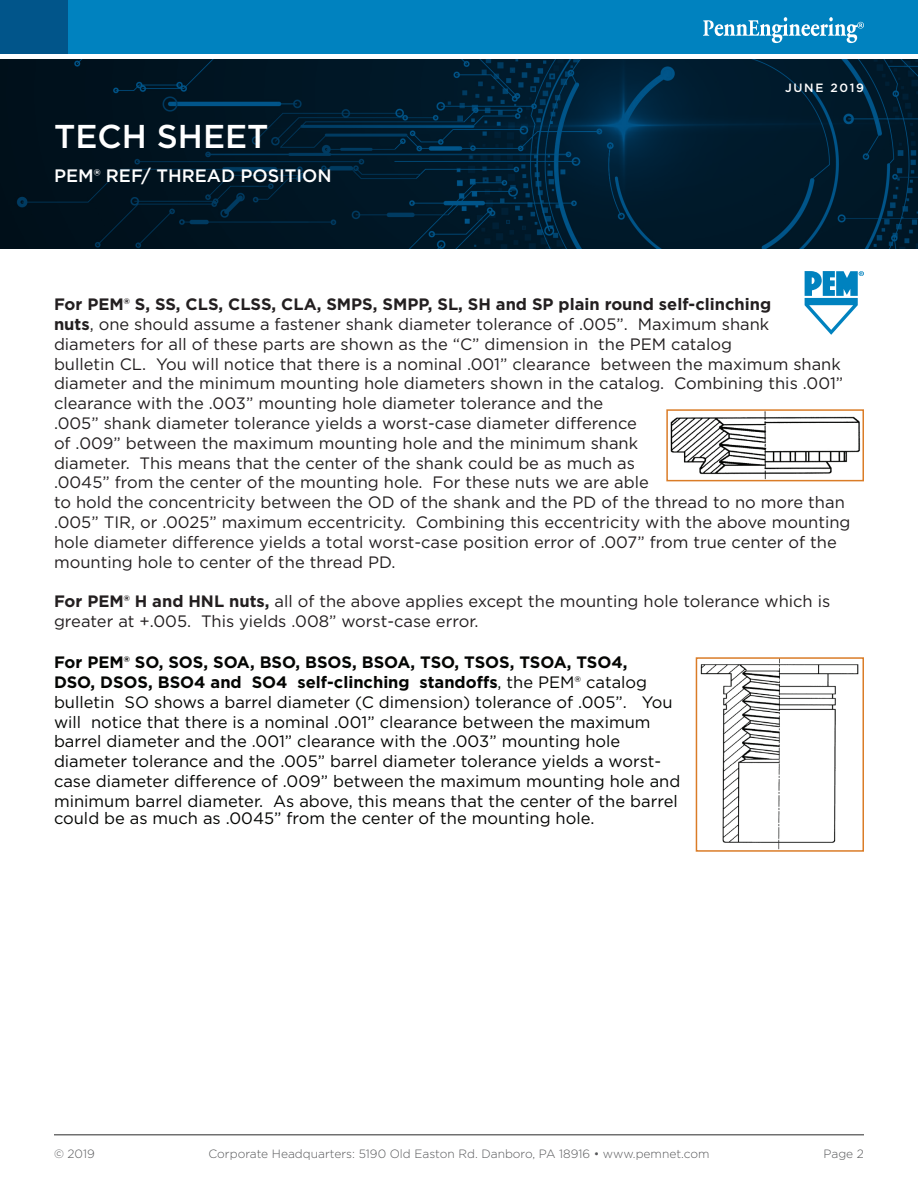
<style>
.page{position:relative;width:918px;height:1188px;background:#fff}
.page>*{position:absolute;margin:0;border:0;box-sizing:border-box;transform-origin:0 0}
.t1{font:500 33px "Gotham";color:#fff}
.t2{font:500 18px "Gotham";color:#fff}
.t3{font:16.5px/19.8px "Gotham";color:#231f20}
.t4{font:16.5px/19.8px "Gotham";color:#040503}
.t5{font:300 12px "Gotham";color:#57585a}
.t6{font:500 12px "Gotham";letter-spacing:.14em;color:#fff}
.s1{font-weight:700}
</style>
<div class="page">
<svg style="left:0;top:59px;width:918px;height:189px;background:#001b2d"></svg>
<div style="left:68px;top:0;width:850px;height:54px;background:#0082bf"></div>
<div style="left:0;top:0;width:68px;height:54px;background:#01558a"></div>
<svg style="left:703px;top:17px;width:161px;height:26px"></svg>
<svg style="left:805px;top:271px;width:59px;height:64px"></svg>
<hr style="left:54px;top:1134px;width:810px;height:2px;background:#707070">
<img style="left:700px;top:660px;width:159px;height:189px">
<div style="left:696px;top:657px;width:168px;height:195px;border:2px solid #da7c27"></div>
<img style="left:670px;top:412px;width:190px;height:66px">
<div style="left:666px;top:409px;width:198px;height:72px;border:2px solid #da7c27"></div>
<h1 class="t1" style="left:54px;top:115px;width:216px">TECH SHEET</h1>
<p class="t2" style="left:54px;top:164px;width:279px">PEM® REF/ THREAD POSITION</p>
<p class="t6" style="left:785px;top:80px;width:80px">JUNE 2019</p>
<p class="t3" style="left:54px;top:294px;width:798px"><span class="s1">For PEM® S, SS, CLS, CLSS, CLA, SMPS, SMPP, SL, SH and SP plain round self-clinching<br>nuts</span>, one should assume a fastener shank diameter tolerance of .005”. Maximum shank diameters for all of these parts are shown as the “C” dimension in the PEM catalog<br>bulletin CL. You will notice that there is a nominal .001” clearance between the maximum shank diameter and the minimum mounting hole diameters shown in the catalog. Combining this .001” clearance with the .003” mounting hole diameter tolerance and the<br>.005” shank diameter tolerance yields a worst-case diameter difference<br>of .009” between the maximum mounting hole and the minimum shank<br>diameter. This means that the center of the shank could be as much as<br>.0045” from the center of the mounting hole. For these nuts we are able<br>to hold the concentricity between the OD of the shank and the PD of the thread to no more than .005” TIR, or .0025” maximum eccentricity. Combining this eccentricity with the above mounting hole diameter difference yields a total worst-case position error of .007” from true center of the mounting hole to center of the thread PD.</p>
<p class="t3" style="left:54px;top:591px;width:778px"><span class="s1">For PEM® H and HNL nuts,</span> all of the above applies except the mounting hole tolerance which is greater at +.005. This yields .008” worst-case error.</p>
<p class="t4" style="left:54px;top:652px;width:628px"><span class="s1">For PEM® SO, SOS, SOA, BSO, BSOS, BSOA, TSO, TSOS, TSOA, TSO4,<br>DSO, DSOS, BSO4 and SO4 self-clinching standoffs</span>, the PEM® catalog bulletin SO shows a barrel diameter (C dimension) tolerance of .005”. You will notice that there is a nominal .001” clearance between the maximum barrel diameter and the .001” clearance with the .003” mounting hole diameter tolerance and the .005” barrel diameter tolerance yields a worst&shy;case diameter difference of .009” between the maximum mounting hole and minimum barrel diameter. As above, this means that the center of the barrel</p>
<p class="t4" style="left:54px;top:808px;width:542px">could be as much as .0045” from the center of the mounting hole.</p>
<p class="t5" style="left:54px;top:1146px;width:42px">© 2019</p>
<p class="t5" style="left:209px;top:1146px;width:502px">Corporate Headquarters: 5190 Old Easton Rd. Danboro, PA 18916 • www.pemnet.com</p>
<p class="t5" style="left:824px;top:1146px;width:42px">Page 2</p>
</div>
